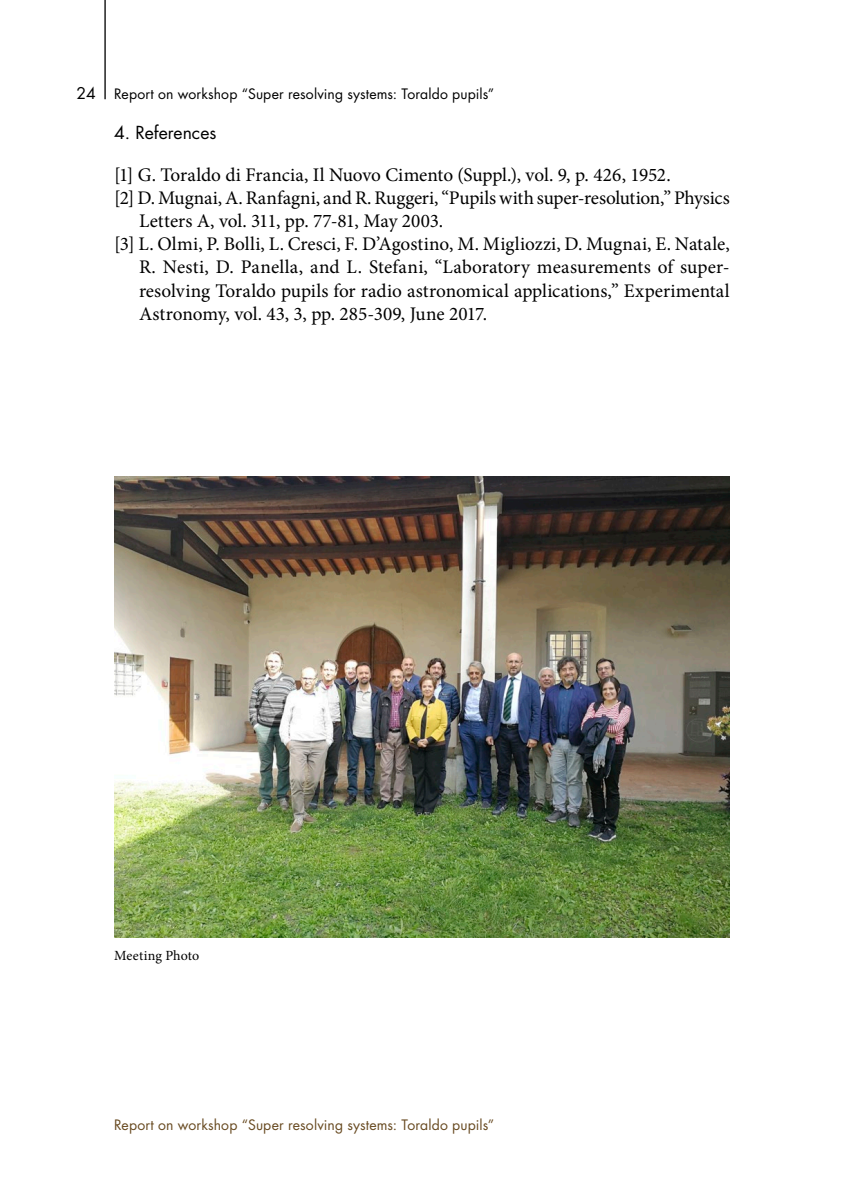
<style>
.page{position:relative;width:844px;height:1191px;background:#fff}
.page>*{position:absolute;margin:0;border:0;box-sizing:border-box;transform-origin:0 0}
.t1{font:19.25px "Minion Pro";color:#000}
.t2{font:17.5px "Futura Std";color:#000}
.t3{font:15.75px "Futura Std";color:#000}
.t4{font:14px "Futura Std";letter-spacing:.01em;color:#684a21}
.t5{font:14px "Futura Std";letter-spacing:.01em;color:#000}
.t6{font:14px "Minion Pro";letter-spacing:.005em;color:#000}
</style>
<div class="page">
<hr style="left:104px;top:0;width:2px;height:99px;background:#000">
<img style="left:114px;top:476px;width:615px;height:461px">
<p class="t3" style="left:76px;top:83px;width:21px">24</p>
<p class="t5" style="left:114px;top:85px;width:381px">Report on workshop “Super resolving systems: Toraldo pupils”</p>
<p class="t2" style="left:114px;top:121px;width:104px">4. References</p>
<p class="t1" style="left:114px;top:162px;width:558px">[1] G. Toraldo di Francia, Il Nuovo Cimento (Suppl.), vol. 9, p. 426, 1952.</p>
<p class="t1" style="left:114px;top:185px;width:617px">[2] D. Mugnai, A. Ranfagni, and R. Ruggeri, “Pupils with super-resolution,” Physics</p>
<p class="t1" style="left:139px;top:208px;width:306px">Letters A, vol. 311, pp. 77-81, May 2003.</p>
<p class="t1" style="left:114px;top:231px;width:617px">[3] L. Olmi, P. Bolli, L. Cresci, F. D’Agostino, M. Migliozzi, D. Mugnai, E. Natale,</p>
<p class="t1" style="left:139px;top:254px;width:592px">R. Nesti, D. Panella, and L. Stefani, “Laboratory measurements of super-</p>
<p class="t1" style="left:139px;top:277px;width:592px">resolving Toraldo pupils for radio astronomical applications,” Experimental</p>
<p class="t1" style="left:139px;top:301px;width:349px">Astronomy, vol. 43, 3, pp. 285-309, June 2017.</p>
<p class="t6" style="left:114px;top:946px;width:87px">Meeting Photo</p>
<p class="t4" style="left:114px;top:1116px;width:381px">Report on workshop “Super resolving systems: Toraldo pupils”</p>
</div>
